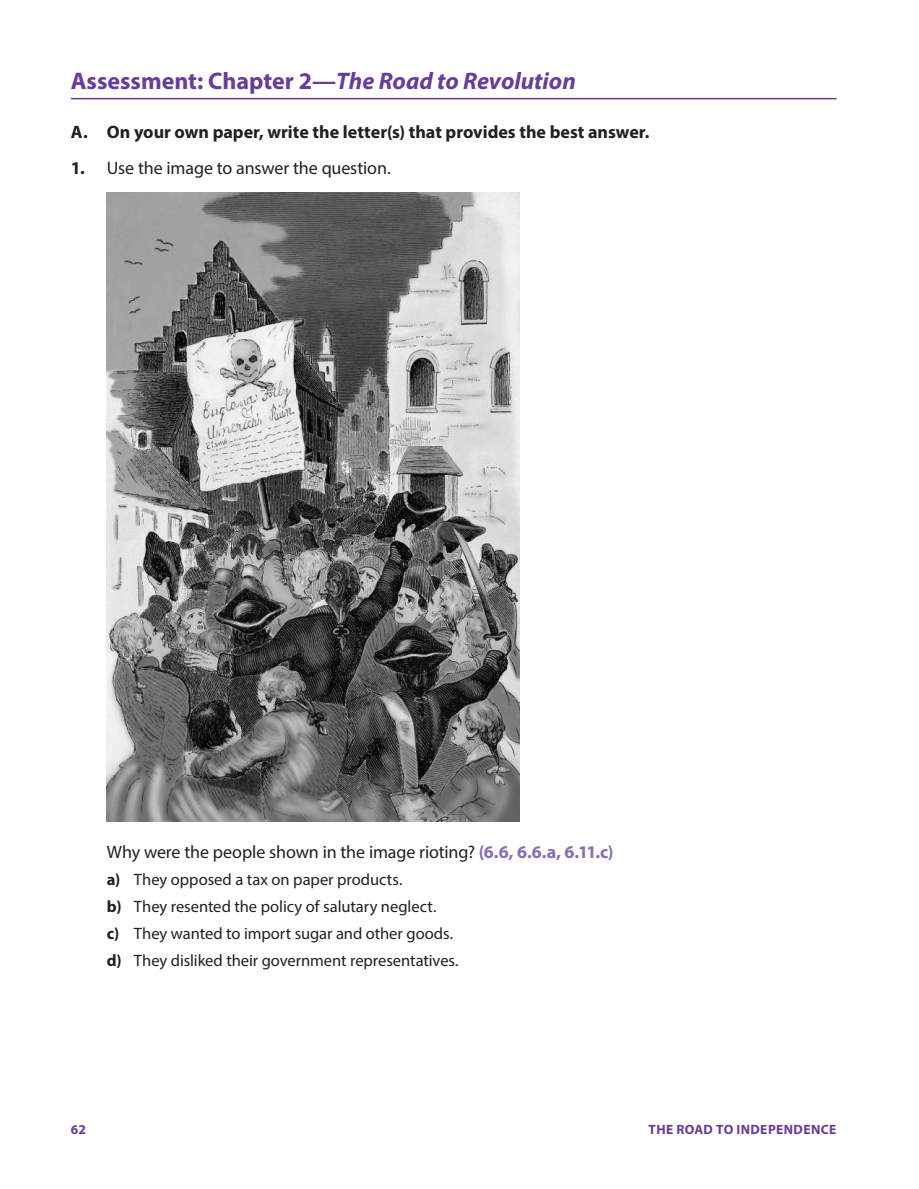
<style>
.page{position:relative;width:919px;height:1189px;background:#fff}
.page>*{position:absolute;margin:0;border:0;box-sizing:border-box;transform-origin:0 0}
.t1{font:700 24px "Myriad Pro";color:#663d98}
.t2{font:18px "Myriad Pro";letter-spacing:-.01em;color:#231f20}
.t3{font:700 18px "Myriad Pro";color:#231f20}
.t4{font:16.5px/27px "Myriad Pro";color:#231f20}
.t5{font:700 13.5px "Myriad Pro";letter-spacing:.03em;color:#663d98}
.s1{font-style:italic}
.s2{font-weight:700}
.s3{font-weight:700;color:#886cb0}
</style>
<div class="page">
<hr style="left:71px;top:98px;width:765px;height:1px;background:#663d98">
<img style="left:107px;top:193px;width:412px;height:628px">
<h1 class="t1" style="left:71px;top:65px;width:506px">Assessment: Chapter 2—<span class="s1">The Road to Revolution</span></h1>
<p class="t3" style="left:71px;top:120px;width:580px">A. On your own paper, write the letter(s) that provides the best answer.</p>
<p class="t2" style="left:71px;top:157px;width:321px"><span class="s2">1.</span> Use the image to answer the question.</p>
<p class="t2" style="left:107px;top:841px;width:508px">Why were the people shown in the image rioting? <span class="s3">(6.6, 6.6.a, 6.11.c)</span></p>
<p class="t4" style="left:107px;top:866px;width:353px"><span class="s2">a)</span> They opposed a tax on paper products.<br><span class="s2">b)</span> They resented the policy of salutary neglect.<br><span class="s2">c)</span> They wanted to import sugar and other goods. <span class="s2">d)</span> They disliked their government representatives.</p>
<p class="t5" style="left:71px;top:1121px;width:16px">62</p>
<p class="t5" style="left:648px;top:1121px;width:189px">THE ROAD TO INDEPENDENCE</p>
</div>
